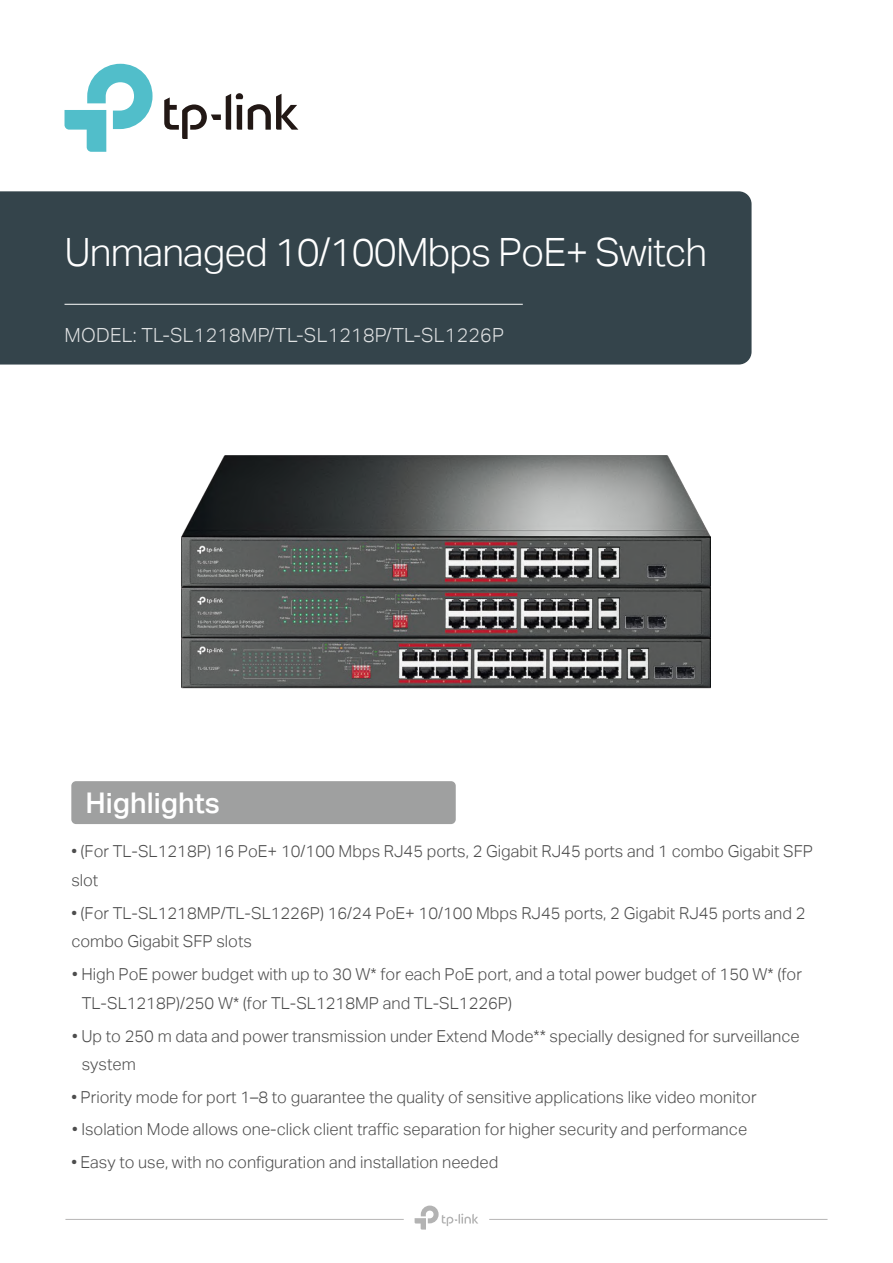
<style>
.page{position:relative;width:893px;height:1263px;background:#fff}
.page>*{position:absolute;margin:0;border:0;box-sizing:border-box;transform-origin:0 0}
.t1{font:39px "TP Link Aktiv Light";letter-spacing:-.025em;color:#fff}
.t2{font:28.5px "TP Link Aktiv Medium";color:#fff}
.t3{font:19.5px "TP Link Aktiv Light";letter-spacing:.015em;color:rgb(255 255 255/.85)}
.t4{font:16.5px/28.5px "TP Link Aktiv Light";color:#4d4d4d}
</style>
<div class="page">
<div style="left:0;top:191px;width:752px;height:173px;background:#34444b"></div>
<hr style="left:65px;top:304px;width:458px;height:1px;background:#fff">
<svg style="left:65px;top:64px;width:88px;height:88px"></svg>
<svg style="left:164px;top:93px;width:134px;height:46px"></svg>
<hr style="left:65px;top:1219px;width:339px;height:1px;background:#b6b5b5">
<hr style="left:489px;top:1219px;width:338px;height:1px;background:#b6b5b5">
<svg style="left:415px;top:1205px;width:63px;height:24px"></svg>
<div style="left:71px;top:781px;width:385px;height:43px;background:#9fa0a0;border-radius:5px"></div>
<img style="left:182px;top:653px;width:529px;height:36px">
<img style="left:182px;top:603px;width:529px;height:50px">
<img style="left:182px;top:455px;width:529px;height:148px">
<h1 class="t1" style="left:65px;top:230px;width:644px">Unmanaged 10/100Mbps PoE+ Switch</h1>
<p class="t3" style="left:65px;top:323px;width:441px">MODEL: TL-SL1218MP/TL-SL1218P/TL-SL1226P</p>
<h2 class="t2" style="left:85px;top:786px;width:136px">Highlights</h2>
<p class="t4" style="left:71px;top:837px;width:743px">• (For TL-SL1218P) 16 PoE+ 10/100 Mbps RJ45 ports, 2 Gigabit RJ45 ports and 1 combo Gigabit SFP slot</p>
<p class="t4" style="left:71px;top:899px;width:736px">• (For TL-SL1218MP/TL-SL1226P) 16/24 PoE+ 10/100 Mbps RJ45 ports, 2 Gigabit RJ45 ports and 2 combo Gigabit SFP slots</p>
<p class="t4" style="left:82px;top:960px;width:722px;text-indent:-10px">• High PoE power budget with up to 30 W* for each PoE port, and a total power budget of 150 W* (for<br>TL-SL1218P)/250 W* (for TL-SL1218MP and TL-SL1226P)</p>
<p class="t4" style="left:82px;top:1022px;width:719px;text-indent:-10px">• Up to 250 m data and power transmission under Extend Mode** specially designed for surveillance system</p>
<p class="t4" style="left:71px;top:1083px;width:687px">• Priority mode for port 1–8 to guarantee the quality of sensitive applications like video monitor</p>
<p class="t4" style="left:72px;top:1115px;width:677px">• Isolation Mode allows one-click client traffic separation for higher security and performance</p>
<p class="t4" style="left:71px;top:1148px;width:428px">• Easy to use, with no configuration and installation needed</p>
</div>
